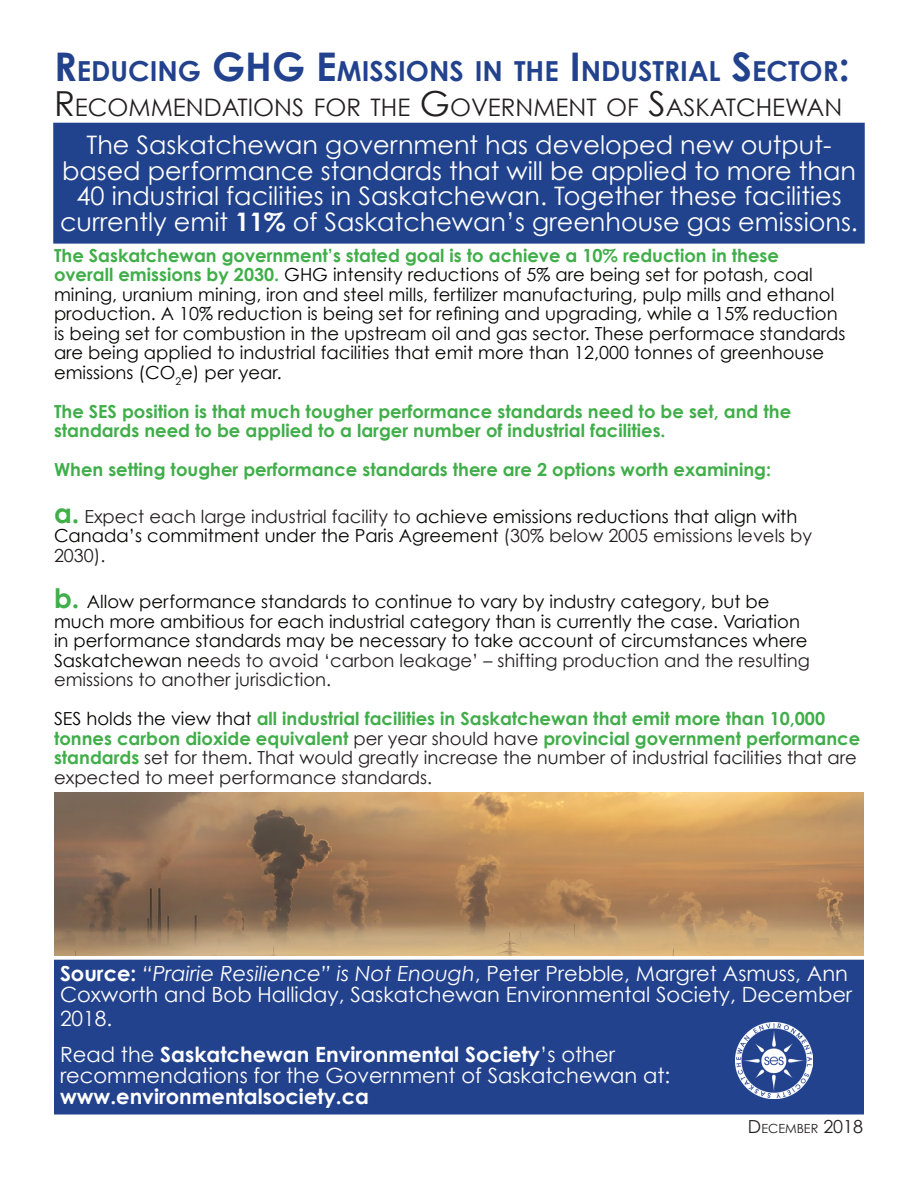
<style>
.page{position:relative;width:918px;height:1188px;background:#fff}
.page>*{position:absolute;margin:0;border:0;box-sizing:border-box;transform-origin:0 0}
.t1{font:700 27.6px "Century Gothic";color:#23428e}
.t2{font:25.5px/25.5px "Century Gothic";color:#fff;text-align:center}
.t3{font:24.15px "Century Gothic";color:#231f20}
.t4{font:21px/21px "Century Gothic";color:#fff}
.t5{font:700 21px "Century Gothic";color:#fff}
.t6{font:18px/19.5px "Century Gothic";color:#040503}
.t7{font:700 18px/19.5px "Century Gothic";color:#40ae49}
.t8{font:12.6px "Century Gothic";color:#231f20}
.s1{font-size:39.45px}
.s2{font-size:34.5px}
.s3{font-weight:700}
.s4{font-weight:700;color:#40ae49}
.s5{font-weight:700;font-size:27px;color:#40ae49}
.s6{color:#231f20}
.s7{font-weight:400;color:#040503}
.s8{font-weight:400;color:#231f20}
.s9{font-style:italic}
.s10{font-weight:400}
.s11{font-size:18px}
</style>
<div class="page">
<div style="left:54px;top:123px;width:810px;height:120px;background:#21428c"></div>
<div style="left:53px;top:123px;width:812px;height:121px;border:2px solid #21428c"></div>
<img style="left:54px;top:792px;width:810px;height:164px">
<div style="left:57px;top:963px;width:804px;height:149px;background:#23428e"></div>
<div style="left:54px;top:960px;width:810px;height:154px;border:6px solid #23428e"></div>
<img style="left:736px;top:1022px;width:76px;height:77px">
<p class="t1" style="left:54px;top:54px;width:797px"><span class="s1">R</span>EDUCING <span class="s1">GHG E</span>MISSIONS IN TH E <span class="s1">I</span> NDUSTRIAL <span class="s1">S</span>ECTOR<span class="s1">:</span></p>
<p class="t3" style="left:54px;top:92px;width:790px"><span class="s2">R</span>ECOMMENDATIONS FOR THE <span class="s2">G</span>OVERNMENT OF <span class="s2">S</span>ASKATCHEWAN</p>
<p class="t2" style="left:60px;top:132px;width:799px">The Saskatchewan government has developed new output&shy;based performance standards that will be applied to more than 40 industrial facilities in Saskatchewan. Together these facilities currently emit <span class="s3">11%</span> of Saskatchewan’s greenhouse gas emissions.</p>
<p class="t6" style="left:54px;top:245px;width:793px"><span class="s4">The Saskatchewan government’s stated goal is to achieve a 10% reduction in these<br>overall emissions by 2030.</span> GHG intensity reductions of 5% are being set for potash, coal mining, uranium mining, iron and steel mills, fertilizer manufacturing, pulp mills and ethanol production. A 10% reduction is being set for refining and upgrading, while a 15% reduction is being set for combustion in the upstream oil and gas sector. These performace standards are being applied to industrial facilities that emit more than 12,000 tonnes of greenhouse emissions (CO<sub>2</sub>e) per year.</p>
<p class="t7" style="left:54px;top:401px;width:739px">The SES position is that much tougher performance standards need to be set, and the standards need to be applied to a larger number of industrial facilities.</p>
<p class="t7" style="left:54px;top:459px;width:719px">When setting tougher performance standards there are 2 options worth examining:</p>
<p class="t6" style="left:54px;top:506px;width:760px"><span class="s5">a.</span> <span class="s6">Expect each large industrial facility to</span> achieve emissions reductions that align with<br>Canada’s commitment under the Paris Agreement <span class="s6">(30% below 2005 emissions levels by<br>2030).</span></p>
<p class="t6" style="left:54px;top:592px;width:757px"><span class="s5">b.</span> Allow performance standards to continue to vary by industry category, but be much more ambitious for each industrial category than is currently the case. Variation in performance standards may be necessary to take account of circumstances where Saskatchewan ne<span class="s6">eds to avoid ‘carbon leakage’ – shifting production and the resulting emissions to another jurisdiction.</span></p>
<p class="t7" style="left:54px;top:708px;width:808px"><span class="s7">SES holds the view that</span> all industrial facilities in Saskatchewan that emit more than 10,000 tonnes carbon dioxide equivalent <span class="s8">per year should have</span> provincial government performance standards <span class="s8">set for them. That would greatly increase the number of industrial facilities that are expected to meet performance standards.</span></p>
<p class="t4" style="left:60px;top:963px;width:794px"><span class="s3">Source:</span> <span class="s9">“Prairie Resilience” is Not Enough</span>, Peter Prebble, Margret Asmuss, Ann<br>Coxworth and Bob Halliday, Saskatchewan Environmental Society, December</p>
<p class="t4" style="left:60px;top:1008px;width:54px">2018.</p>
<p class="t5" style="left:60px;top:1042px;width:556px"><span class="s10">Read the</span> Saskatchewan Environmental Society<span class="s10">’s other</span></p>
<p class="t4" style="left:60px;top:1065px;width:612px">recommendations for the Government of Saskatchewan at:</p>
<p class="t5" style="left:60px;top:1084px;width:311px">www.environmentalsociety.ca</p>
<p class="t8" style="left:748px;top:1121px;width:117px"><span class="s11">D</span>ECEMBER <span class="s11">2018</span></p>
</div>
